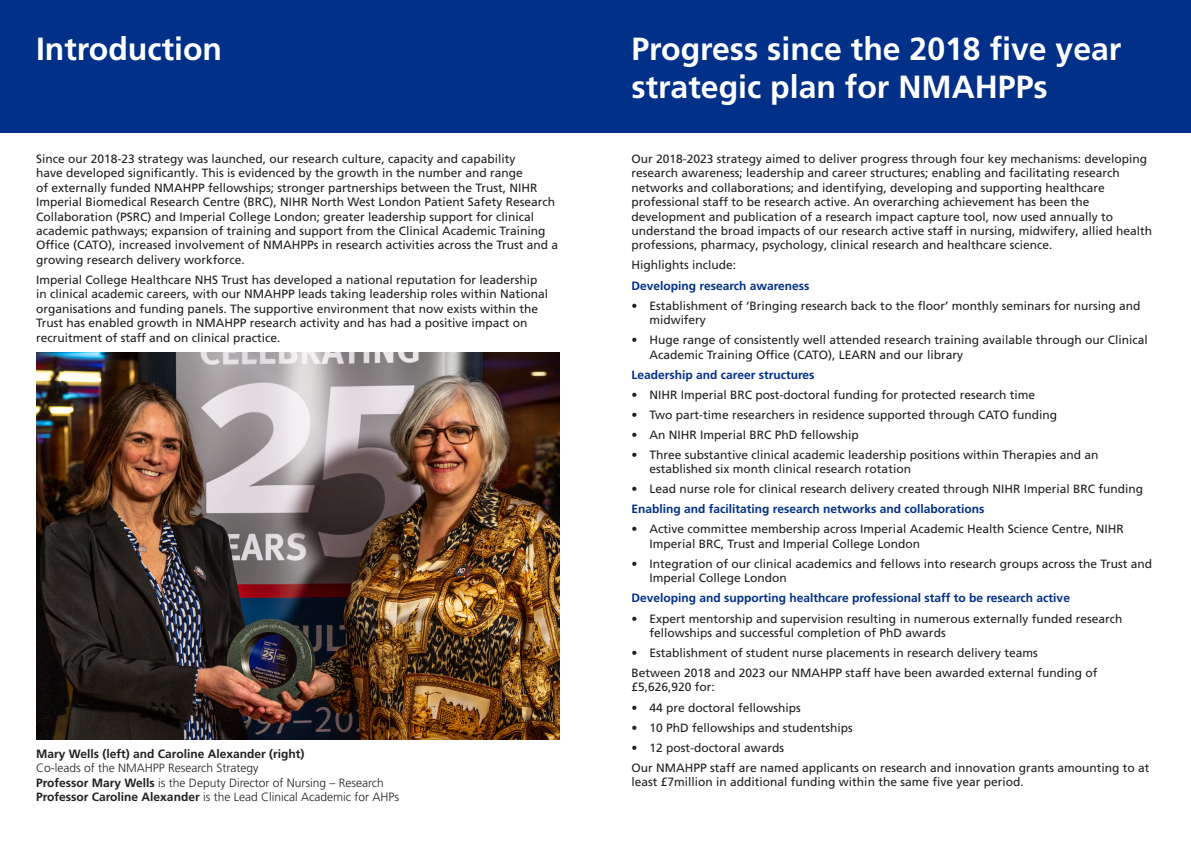
<style>
.page{position:relative;width:1191px;height:842px;background:#fff}
.page>*{position:absolute;margin:0;border:0;box-sizing:border-box;transform-origin:0 0}
.t1{font:700 32px/38.4px "Frutiger LT Pro";color:#fff}
.t2{font:12px/14.4px "Frutiger LT Pro";color:#231f20}
.t3{font:700 12px "Frutiger LT Pro";color:#003087}
.t4{font:300 12px "Frutiger LT Pro";color:#231f20}
.t5{font:700 12px "Frutiger LT Pro";color:#231f20}
.s1{font-weight:700}
</style>
<div class="page">
<div style="left:0;top:0;width:1191px;height:132px;background:#003087"></div>
<img style="left:36px;top:353px;width:523px;height:386px">
<p class="t1" style="left:36px;top:30px;width:188px">Introduction</p>
<p class="t1" style="left:631px;top:30px;width:491px">Progress since the 2018 five year strategic plan for NMAHPPs</p>
<p class="t2" style="left:36px;top:152px;width:524px">Since our 2018-23 strategy was launched, our research culture, capacity and capability<br>have developed significantly. This is evidenced by the growth in the number and range<br>of externally funded NMAHPP fellowships; stronger partnerships between the Trust, NIHR Imperial Biomedical Research Centre (BRC), NIHR North West London Patient Safety Research Collaboration (PSRC) and Imperial College London; greater leadership support for clinical academic pathways; expansion of training and support from the Clinical Academic Training Office (CATO), increased involvement of NMAHPPs in research activities across the Trust and a growing research delivery workforce.</p>
<p class="t2" style="left:36px;top:273px;width:514px">Imperial College Healthcare NHS Trust has developed a national reputation for leadership in clinical academic careers, with our NMAHPP leads taking leadership roles within National organisations and funding panels. The supportive environment that now exists within the Trust has enabled growth in NMAHPP research activity and has had a positive impact on recruitment of staff and on clinical practice.</p>
<p class="t5" style="left:36px;top:746px;width:270px">Mary Wells (left) and Caroline Alexander (right)</p>
<p class="t4" style="left:36px;top:761px;width:224px">Co-leads of the NMAHPP Research Strategy</p>
<p class="t4" style="left:36px;top:775px;width:349px"><span class="s1">Professor Mary Wells</span> is the Deputy Director of Nursing – Research</p>
<p class="t4" style="left:36px;top:790px;width:364px"><span class="s1">Professor Caroline Alexander</span> is the Lead Clinical Academic for AHPs</p>
<p class="t2" style="left:631px;top:152px;width:522px">Our 2018-2023 strategy aimed to deliver progress through four key mechanisms: developing research awareness; leadership and career structures; enabling and facilitating research networks and collaborations; and identifying, developing and supporting healthcare professional staff to be research active. An overarching achievement has been the development and publication of a research impact capture tool, now used annually to understand the broad impacts of our research active staff in nursing, midwifery, allied health professions, pharmacy, psychology, clinical research and healthcare science.</p>
<p class="t2" style="left:631px;top:258px;width:106px">Highlights include:</p>
<p class="t3" style="left:631px;top:278px;width:180px">Developing research awareness</p>
<p class="t2" style="left:649px;top:298px;width:492px;text-indent:-18px">• Establishment of ‘Bringing research back to the floor’ monthly seminars for nursing and midwifery</p>
<p class="t2" style="left:649px;top:333px;width:500px;text-indent:-18px">• Huge range of consistently well attended research training available through our Clinical<br>Academic Training Office (CATO), LEARN and our library</p>
<p class="t3" style="left:631px;top:367px;width:184px">Leadership and career structures</p>
<p class="t2" style="left:631px;top:387px;width:405px">• NIHR Imperial BRC post-doctoral funding for protected research time</p>
<p class="t2" style="left:631px;top:407px;width:427px">• Two part-time researchers in residence supported through CATO funding</p>
<p class="t2" style="left:631px;top:427px;width:229px">• An NIHR Imperial BRC PhD fellowship</p>
<p class="t2" style="left:649px;top:448px;width:450px;text-indent:-18px">• Three substantive clinical academic leadership positions within Therapies and an established six month clinical research rotation</p>
<p class="t2" style="left:631px;top:482px;width:513px">• Lead nurse role for clinical research delivery created through NIHR Imperial BRC funding</p>
<p class="t3" style="left:631px;top:502px;width:354px">Enabling and facilitating research networks and collaborations</p>
<p class="t2" style="left:649px;top:522px;width:476px;text-indent:-18px">• Active committee membership across Imperial Academic Health Science Centre, NIHR<br>Imperial BRC, Trust and Imperial College London</p>
<p class="t2" style="left:649px;top:557px;width:504px;text-indent:-18px">• Integration of our clinical academics and fellows into research groups across the Trust and<br>Imperial College London</p>
<p class="t3" style="left:631px;top:591px;width:440px">Developing and supporting healthcare professional staff to be research active</p>
<p class="t2" style="left:649px;top:611px;width:474px;text-indent:-18px">• Expert mentorship and supervision resulting in numerous externally funded research fellowships and successful completion of PhD awards</p>
<p class="t2" style="left:631px;top:646px;width:408px">• Establishment of student nurse placements in research delivery teams</p>
<p class="t2" style="left:631px;top:666px;width:467px">Between 2018 and 2023 our NMAHPP staff have been awarded external funding of £5,626,920 for:</p>
<p class="t2" style="left:631px;top:700px;width:171px">• 44 pre doctoral fellowships</p>
<p class="t2" style="left:631px;top:720px;width:223px">• 10 PhD fellowships and studentships</p>
<p class="t2" style="left:631px;top:740px;width:154px">• 12 post-doctoral awards</p>
<p class="t2" style="left:631px;top:760px;width:519px">Our NMAHPP staff are named applicants on research and innovation grants amounting to at least £7million in additional funding within the same five year period.</p>
</div>
